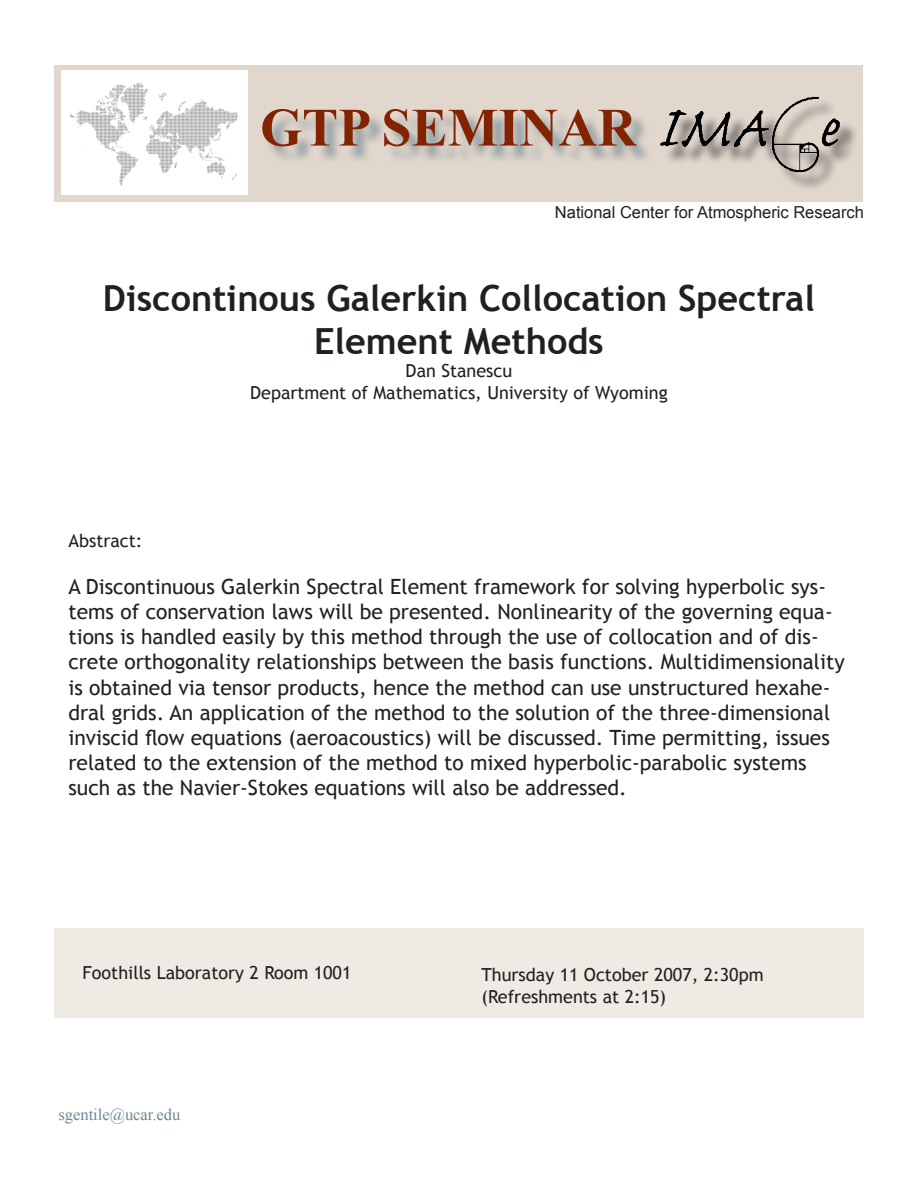
<style>
.page{position:relative;width:918px;height:1188px;background:#fff}
.page>*{position:absolute;margin:0;border:0;box-sizing:border-box;transform-origin:0 0}
.t1{font:700 54px "Times New Roman";color:#822302}
.t2{font:700 36px/43.2px "Trebuchet MS";color:#231f20;text-align:center}
.t3{font:21px/25.2px "Trebuchet MS";color:#231f20}
.t4{font:18px "Trebuchet MS";color:#231f20}
.t5{font:16.5px "Arial";color:#231f20}
.t6{font:16.5px "Times New Roman";color:#728690}
</style>
<div class="page">
<div style="left:55px;top:929px;width:809px;height:89px;background:#efeae4"></div>
<div style="left:55px;top:65px;width:808px;height:137px;background:#e2d7cd"></div>
<div style="left:263px;top:110px;width:392px;height:56px;background:#728690;opacity:.75"></div>
<div style="left:662px;top:98px;width:197px;height:94px;background:#231f20;opacity:.75"></div>
<img style="left:660px;top:96px;width:186px;height:79px">
<img style="left:62px;top:71px;width:185px;height:124px">
<p class="t1" style="left:260px;top:90px;width:378px">GTP SEMINAR</p>
<p class="t5" style="left:555px;top:201px;width:311px">National Center for Atmospheric Research</p>
<p class="t2" style="left:103px;top:277px;width:714px">Discontinous Galerkin Collocation Spectral<br>Element Methods</p>
<p class="t4" style="left:406px;top:360px;width:108px">Dan Stanescu</p>
<p class="t4" style="left:250px;top:382px;width:419px">Department of Mathematics, University of Wyoming</p>
<p class="t4" style="left:68px;top:530px;width:76px">Abstract:</p>
<p class="t3" style="left:68px;top:574px;width:778px">A Discontinuous Galerkin Spectral Element framework for solving hyperbolic sys&shy;tems of conservation laws will be presented. Nonlinearity of the governing equa&shy;tions is handled easily by this method through the use of collocation and of dis&shy;crete orthogonality relationships between the basis functions. Multidimensionality is obtained via tensor products, hence the method can use unstructured hexahe&shy;dral grids. An application of the method to the solution of the three-dimensional inviscid flow equations (aeroacoustics) will be discussed. Time permitting, issues related to the extension of the method to mixed hyperbolic-parabolic systems such as the Navier-Stokes equations will also be addressed.</p>
<p class="t4" style="left:82px;top:962px;width:271px">Foothills Laboratory 2 Room 1001</p>
<p class="t4" style="left:482px;top:964px;width:284px">Thursday 11 October 2007, 2:30pm</p>
<p class="t4" style="left:482px;top:986px;width:186px">(Refreshments at 2:15)</p>
<p class="t6" style="left:58px;top:1103px;width:123px">sgentile@ucar.edu</p>
</div>
